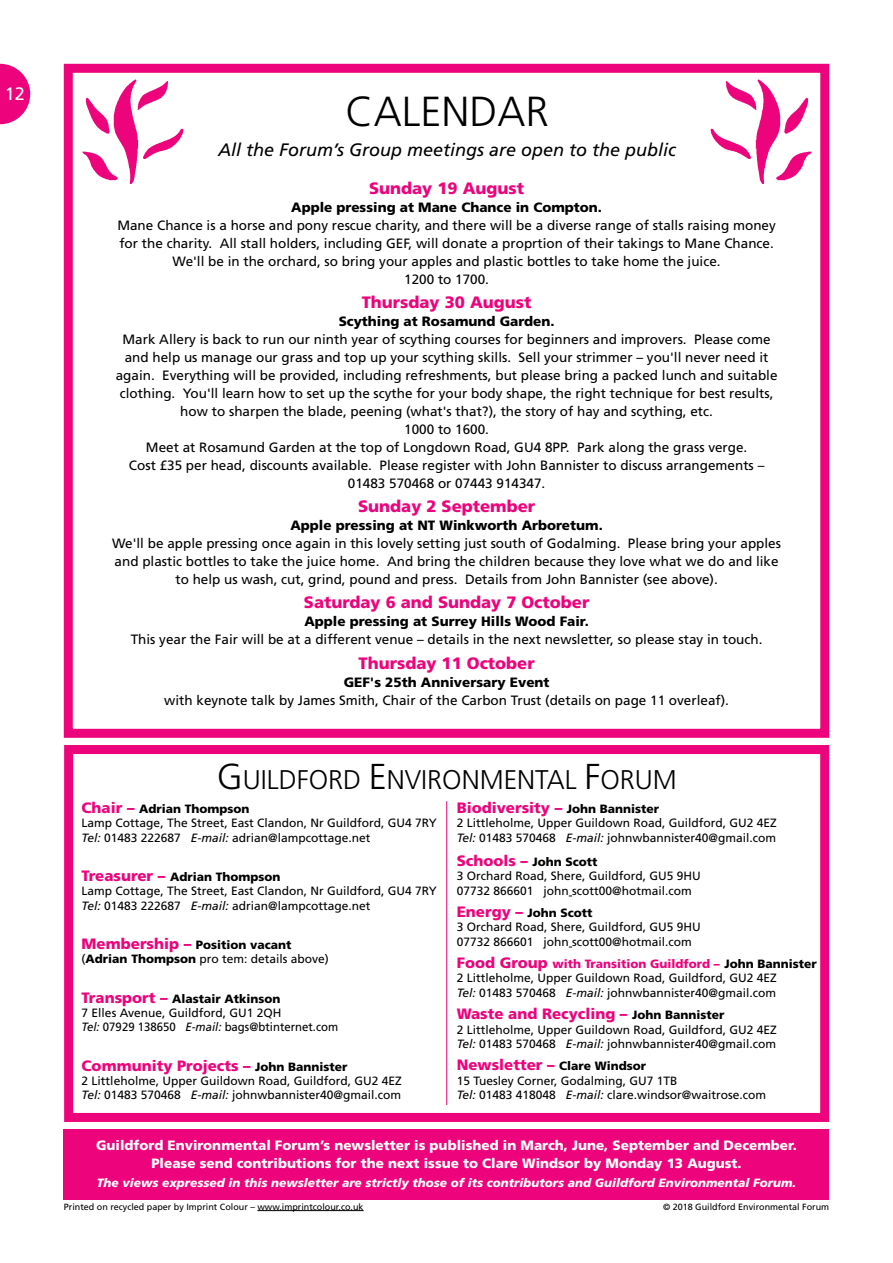
<style>
.page{position:relative;width:893px;height:1263px;background:#fff}
.page>*{position:absolute;margin:0;border:0;box-sizing:border-box;transform-origin:0 0}
.t1{font:300 42px "Frutiger";color:#000}
.t2{font:300 27px "Frutiger";color:#000}
.t3{font:italic 18px "Frutiger";color:#000}
.t4{font:18px "Frutiger";color:#fff}
.t5{font:900 16.5px "Frutiger";color:#ed037c}
.t6{font:900 15px "Frutiger";color:#ed037c}
.t7{font:13.5px/18px "Frutiger";color:#000;text-align:center}
.t8{font:900 13.5px "Frutiger";color:#000}
.t9{font:900 13.5px/18px "Frutiger";color:#fff;text-align:center}
.t10{font:12px/14.4px "Frutiger";color:#000}
.t11{font:italic 900 12px "Frutiger";color:#fff}
.t12{font:900 12px/14.4px "Frutiger";color:#000}
.t13{font:9px "Frutiger";color:#000}
.s1{font-size:36px}
.s2{font-weight:900;font-size:15px;color:#ed037c}
.s3{font-weight:900}
.s4{font-style:italic}
.s5{font-size:15px;color:#ed037c}
.s6{font-weight:400}
.s7{font-size:12px;color:#000}
.s8{font-weight:900;color:#ed037c}
</style>
<div class="page">
<svg style="left:0;top:64px;width:30px;height:60px"></svg>
<div style="left:64px;top:1129px;width:765px;height:71px;background:#ed037c"></div>
<div style="left:64px;top:64px;width:765px;height:674px;border:9px solid #ed037c"></div>
<img style="left:710px;top:79px;width:102px;height:105px">
<img style="left:82px;top:79px;width:102px;height:105px">
<hr style="left:446px;top:801px;width:1px;height:304px;background:#ed037c">
<hr style="left:257px;top:1210px;width:107px;height:1px;background:#000">
<div style="left:64px;top:745px;width:765px;height:377px;border:9px solid #ed037c"></div>
<h3 class="t4" style="left:5px;top:83px;width:22px">12</h3>
<h1 class="t1" style="left:346px;top:87px;width:205px">CALENDAR</h1>
<h3 class="t3" style="left:218px;top:139px;width:460px">All the Forum’s Group meetings are open to the public</h3>
<p class="t5" style="left:369px;top:178px;width:157px">Sunday 19 August</p>
<p class="t8" style="left:291px;top:199px;width:312px">Apple pressing at Mane Chance in Compton.</p>
<p class="t7" style="left:117px;top:217px;width:660px">Mane Chance is a horse and pony rescue charity, and there will be a diverse range of stalls raising money for the charity. All stall holders, including GEF, will donate a proprtion of their takings to Mane Chance.<br>We'll be in the orchard, so bring your apples and plastic bottles to take home the juice.<br>1200 to 1700.</p>
<p class="t5" style="left:362px;top:293px;width:171px">Thursday 30 August</p>
<p class="t8" style="left:339px;top:313px;width:217px">Scything at Rosamund Garden.</p>
<p class="t7" style="left:116px;top:331px;width:663px">Mark Allery is back to run our ninth year of scything courses for beginners and improvers. Please come and help us manage our grass and top up your scything skills. Sell your strimmer – you'll never need it again. Everything will be provided, including refreshments, but please bring a packed lunch and suitable clothing. You'll learn how to set up the scythe for your body shape, the right technique for best results, how to sharpen the blade, peening (what's that?), the story of hay and scything, etc.<br>1000 to 1600.<br>Meet at Rosamund Garden at the top of Longdown Road, GU4 8PP. Park along the grass verge.<br>Cost £35 per head, discounts available. Please register with John Bannister to discuss arrangements – 01483 570468 or 07443 914347.</p>
<p class="t5" style="left:358px;top:497px;width:178px">Sunday 2 September</p>
<p class="t8" style="left:290px;top:517px;width:314px">Apple pressing at NT Winkworth Arboretum.</p>
<p class="t7" style="left:112px;top:535px;width:670px">We'll be apple pressing once again in this lovely setting just south of Godalming. Please bring your apples and plastic bottles to take the juice home. And bring the children because they love what we do and like to help us wash, cut, grind, pound and press. Details from John Bannister (see above).</p>
<p class="t5" style="left:304px;top:593px;width:287px">Saturday 6 and Sunday 7 October</p>
<p class="t8" style="left:304px;top:613px;width:286px">Apple pressing at Surrey Hills Wood Fair.</p>
<p class="t7" style="left:131px;top:631px;width:633px">This year the Fair will be at a different venue – details in the next newsletter, so please stay in touch.</p>
<p class="t5" style="left:359px;top:653px;width:178px">Thursday 11 October</p>
<p class="t8" style="left:344px;top:674px;width:207px">GEF's 25th Anniversary Event</p>
<p class="t7" style="left:164px;top:691px;width:566px">with keynote talk by James Smith, Chair of the Carbon Trust (details on page 11 overleaf).</p>
<h2 class="t2" style="left:217px;top:764px;width:462px"><span class="s1">G</span>UILDFORD <span class="s1">E</span>NVIRONMENTAL <span class="s1">F</span>ORUM</h2>
<p class="t10" style="left:82px;top:801px;width:357px"><span class="s2">Chair –</span> <span class="s3">Adrian Thompson<br></span>Lamp Cottage, The Street, East Clandon, Nr Guildford, GU4 7RY<br><span class="s4">Tel:</span> 01483 222687 <span class="s4">E-mail:</span> adrian@lampcottage.net</p>
<p class="t10" style="left:82px;top:869px;width:357px"><span class="s2">Treasurer –</span> <span class="s3">Adrian Thompson<br></span>Lamp Cottage, The Street, East Clandon, Nr Guildford, GU4 7RY<br><span class="s4">Tel:</span> 01483 222687 <span class="s4">E-mail:</span> adrian@lampcottage.net</p>
<p class="t12" style="left:82px;top:937px;width:249px"><span class="s5">Membership –</span> Position vacant <span class="s6">(</span>Adrian Thompson <span class="s6">pro tem: details above)</span></p>
<p class="t10" style="left:82px;top:991px;width:258px"><span class="s2">Transport –</span> <span class="s3">Alastair Atkinson<br></span>7 Elles Avenue, Guildford, GU1 2QH<br><span class="s4">Tel:</span> 07929 138650 <span class="s4">E-mail:</span> bags@btinternet.com</p>
<p class="t6" style="left:82px;top:1056px;width:267px">Community Projects – <span class="s7">John Bannister</span></p>
<p class="t10" style="left:82px;top:1074px;width:322px">2 Littleholme, Upper Guildown Road, Guildford, GU2 4EZ<br><span class="s4">Tel:</span> 01483 570468 <span class="s4">E-mail:</span> johnwbannister40@gmail.com</p>
<p class="t6" style="left:457px;top:798px;width:204px">Biodiversity – <span class="s7">John Bannister</span></p>
<p class="t10" style="left:457px;top:816px;width:322px">2 Littleholme, Upper Guildown Road, Guildford, GU2 4EZ<br><span class="s4">Tel:</span> 01483 570468 <span class="s4">E-mail:</span> johnwbannister40@gmail.com</p>
<p class="t10" style="left:457px;top:855px;width:246px"><span class="s2">Schools –</span> <span class="s3">John Scott<br></span>3 Orchard Road, Shere, Guildford, GU5 9HU<br>07732 866601 john scott00@hotmail.com</p>
<p class="t10" style="left:457px;top:906px;width:246px"><span class="s2">Energy –</span> <span class="s3">John Scott<br></span>3 Orchard Road, Shere, Guildford, GU5 9HU<br>07732 866601 john scott00@hotmail.com</p>
<p class="t10" style="left:457px;top:957px;width:361px"><span class="s2">Food Group</span> <span class="s8">with Transition Guildford –</span> <span class="s3">John Bannister<br></span>2 Littleholme, Upper Guildown Road, Guildford, GU2 4EZ<br><span class="s4">Tel:</span> 01483 570468 <span class="s4">E-mail:</span> johnwbannister40@gmail.com</p>
<p class="t6" style="left:457px;top:1005px;width:269px">Waste and Recycling – <span class="s7">John Bannister</span></p>
<p class="t10" style="left:457px;top:1022px;width:322px">2 Littleholme, Upper Guildown Road, Guildford, GU2 4EZ<br><span class="s4">Tel:</span> 01483 570468 <span class="s4">E-mail:</span> johnwbannister40@gmail.com</p>
<p class="t10" style="left:457px;top:1059px;width:311px"><span class="s2">Newsletter –</span> <span class="s3">Clare Windsor<br></span>15 Tuesley Corner, Godalming, GU7 1TB<br><span class="s4">Tel:</span> 01483 418048 <span class="s4">E-mail:</span> clare.windsor@waitrose.com</p>
<p class="t9" style="left:96px;top:1136px;width:702px">Guildford Environmental Forum’s newsletter is published in March, June, September and December.<br>Please send contributions for the next issue to Clare Windsor by Monday 13 August.</p>
<p class="t11" style="left:97px;top:1175px;width:701px">The views expressed in this newsletter are strictly those of its contributors and Guildford Environmental Forum.</p>
<p class="t13" style="left:64px;top:1201px;width:301px">Printed on recycled paper by Imprint Colour – www.imprintcolour.co.uk</p>
<p class="t13" style="left:663px;top:1201px;width:168px">© 2018 Guildford Environmental Forum</p>
</div>
